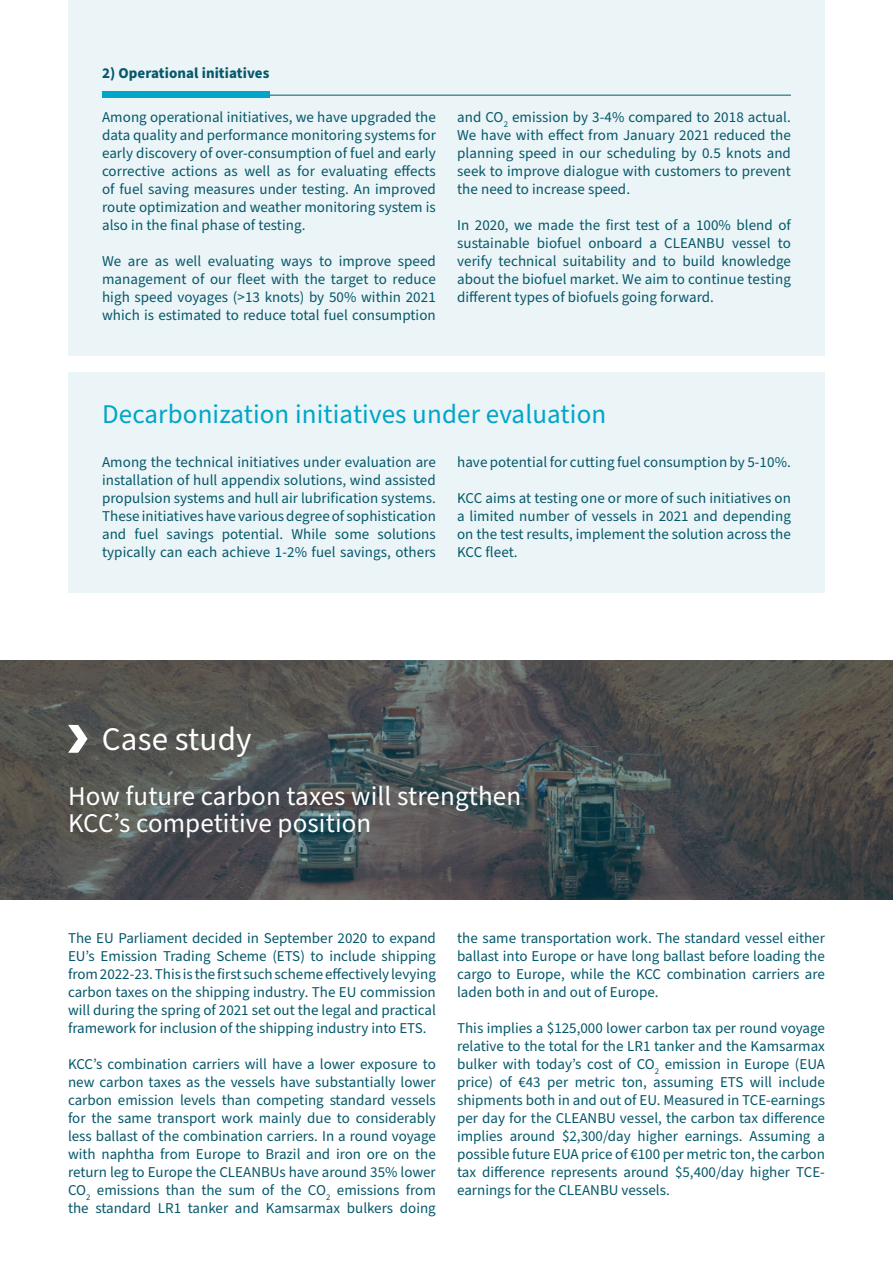
<style>
.page{position:relative;width:893px;height:1263px;background:#fff}
.page>*{position:absolute;margin:0;border:0;box-sizing:border-box;transform-origin:0 0}
.t1{font:33px "Source Sans Pro";letter-spacing:.005em;color:#fff}
.t2{font:27px/27px "Source Sans Pro";letter-spacing:.005em;color:#fff}
.t3{font:27px "Source Sans Pro";letter-spacing:.005em;color:#00a5c8}
.t4{font:15px/18px "Source Sans Pro";letter-spacing:.005em;color:#05586b;text-align:justify}
.t5{font:700 15px "Source Sans Pro";letter-spacing:.005em;color:#05586b}
</style>
<div class="page">
<img style="left:0;top:660px;width:893px;height:239px">
<div style="left:68px;top:0;width:757px;height:355px;background:#ebf4f6"></div>
<hr style="left:102px;top:95px;width:689px;height:1px;background:#05586b">
<div style="left:102px;top:92px;width:167px;height:6px;background:#00a5c8"></div>
<div style="left:68px;top:372px;width:757px;height:220px;background:#ebf4f6"></div>
<svg style="left:68px;top:725px;width:20px;height:28px"></svg>
<p class="t5" style="left:102px;top:63px;width:169px">2) Operational initiatives</p>
<p class="t4" style="left:102px;top:108px;width:335px">Among operational initiatives, we have upgraded the data quality and performance monitoring systems for early discovery of over-consumption of fuel and early corrective actions as well as for evaluating effects of fuel saving measures under testing. An improved route optimization and weather monitoring system is also in the final phase of testing.</p>
<p class="t4" style="left:102px;top:252px;width:335px">We are as well evaluating ways to improve speed management of our fleet with the target to reduce high speed voyages (&gt;13 knots) by 50% within 2021 which is estimated to reduce total fuel consumption</p>
<p class="t4" style="left:457px;top:108px;width:335px">and CO<sub>2</sub> emission by 3-4% compared to 2018 actual.<br>We have with effect from January 2021 reduced the planning speed in our scheduling by 0.5 knots and seek to improve dialogue with customers to prevent the need to increase speed.</p>
<p class="t4" style="left:457px;top:216px;width:335px">In 2020, we made the first test of a 100% blend of sustainable biofuel onboard a CLEANBU vessel to verify technical suitability and to build knowledge about the biofuel market. We aim to continue testing different types of biofuels going forward.</p>
<h2 class="t3" style="left:102px;top:396px;width:506px">Decarbonization initiatives under evaluation</h2>
<p class="t4" style="left:102px;top:454px;width:335px">Among the technical initiatives under evaluation are installation of hull appendix solutions, wind assisted propulsion systems and hull air lubrification systems.<br>These initiatives have various degree of sophistication and fuel savings potential. While some solutions typically can each achieve 1-2% fuel savings, others</p>
<p class="t4" style="left:457px;top:454px;width:335px">have potential for cutting fuel consumption by 5-10%.</p>
<p class="t4" style="left:457px;top:490px;width:335px">KCC aims at testing one or more of such initiatives on a limited number of vessels in 2021 and depending on the test results, implement the solution across the KCC fleet.</p>
<h1 class="t1" style="left:102px;top:717px;width:151px">Case study</h1>
<h2 class="t2" style="left:68px;top:783px;width:455px">How future carbon taxes will strengthen<br>KCC’s competitive position</h2>
<p class="t4" style="left:68px;top:930px;width:369px">The EU Parliament decided in September 2020 to expand EU’s Emission Trading Scheme (ETS) to include shipping from 2022-23. This is the first such scheme effectively levying carbon taxes on the shipping industry. The EU commission will during the spring of 2021 set out the legal and practical framework for inclusion of the shipping industry into ETS.</p>
<p class="t4" style="left:68px;top:1056px;width:369px">KCC’s combination carriers will have a lower exposure to new carbon taxes as the vessels have substantially lower carbon emission levels than competing standard vessels for the same transport work mainly due to considerably less ballast of the combination carriers. In a round voyage with naphtha from Europe to Brazil and iron ore on the return leg to Europe the CLEANBUs have around 35% lower CO<sub>2</sub> emissions than the sum of the CO<sub>2</sub> emissions from the standard LR1 tanker and Kamsarmax bulkers doing</p>
<p class="t4" style="left:457px;top:930px;width:369px">the same transportation work. The standard vessel either ballast into Europe or have long ballast before loading the cargo to Europe, while the KCC combination carriers are laden both in and out of Europe.</p>
<p class="t4" style="left:457px;top:1020px;width:369px">This implies a $125,000 lower carbon tax per round voyage relative to the total for the LR1 tanker and the Kamsarmax bulker with today’s cost of CO<sub>2</sub> emission in Europe (EUA price) of €43 per metric ton, assuming ETS will include shipments both in and out of EU. Measured in TCE-earnings per day for the CLEANBU vessel, the carbon tax difference implies around $2,300/day higher earnings. Assuming a possible future EUA price of €100 per metric ton, the carbon tax difference represents around $5,400/day higher TCE&shy;earnings for the CLEANBU vessels.</p>
</div>
